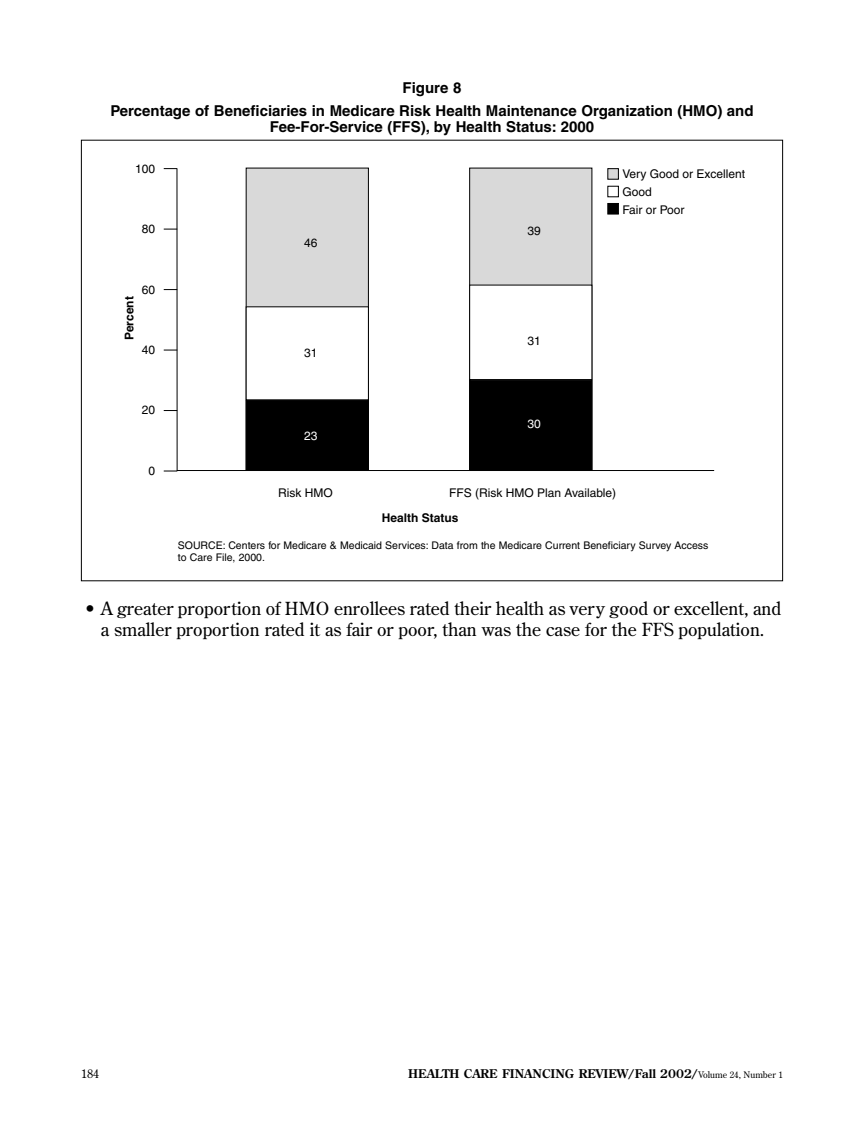
<style>
.page{position:relative;width:864px;height:1134px;background:#fff}
.page>*{position:absolute;margin:0;border:0;box-sizing:border-box;transform-origin:0 0}
.t1{font:18px/21px "Century Old Style";color:#000;text-align:center}
.t2{font:700 15px/22.5px "Helvetica";color:#000;text-align:center}
.t3{font:12px/18px "Helvetica";color:#000}
.t4{font:700 12px "Century Old Style";color:#000}
.t5{font:700 12px "Helvetica";color:#000}
.t6{font:12px "Helvetica";color:#fff}
.t7{font:12px "Century Old Style";color:#000}
.t8{font:10.5px/12px "Helvetica";color:#000}
.s1{font-weight:400;font-size:9px}
</style>
<div class="page">
<svg style="left:164px;top:471px;width:13px;height:1px"></svg>
<svg style="left:164px;top:168px;width:13px;height:1px"></svg>
<hr style="left:177px;top:169px;width:1px;height:302px;background:#000">
<hr style="left:177px;top:470px;width:537px;height:1px;background:#000">
<svg style="left:164px;top:410px;width:13px;height:1px"></svg>
<svg style="left:164px;top:229px;width:13px;height:1px"></svg>
<svg style="left:164px;top:289px;width:13px;height:1px"></svg>
<svg style="left:164px;top:350px;width:13px;height:1px"></svg>
<div style="left:607px;top:168px;width:12px;height:12px;background:#d9d9d9;border:1px solid #000"></div>
<div style="left:607px;top:186px;width:12px;height:11px;background:#fff;border:1px solid #000"></div>
<div style="left:607px;top:203px;width:12px;height:11px;background:#000;border:1px solid #000"></div>
<div style="left:246px;top:168px;width:123px;height:303px;background:#d9d9d9;border:1px solid #000"></div>
<div style="left:246px;top:306px;width:123px;height:94px;background:#fff"></div>
<div style="left:246px;top:400px;width:123px;height:71px;background:#000"></div>
<div style="left:469px;top:168px;width:123px;height:303px;background:#d9d9d9;border:1px solid #000"></div>
<div style="left:469px;top:285px;width:123px;height:95px;background:#fff;border:1px solid #000"></div>
<div style="left:469px;top:380px;width:123px;height:91px;background:#000;border:1px solid #000"></div>
<p class="t2" style="left:110px;top:78px;width:645px">Figure 8<br>Percentage of Beneficiaries in Medicare Risk Health Maintenance Organization (HMO) and</p>
<p class="t2" style="left:270px;top:117px;width:326px">Fee-For-Service (FFS), by Health Status: 2000</p>
<p class="t3" style="left:135px;top:161px;width:22px">100</p>
<p class="t3" style="left:622px;top:166px;width:124px">Very Good or Excellent<br>Good<br>Fair or Poor</p>
<p class="t3" style="left:142px;top:221px;width:15px">80</p>
<p class="t5" style="left:125px;top:340px;width:45px;rotate:-90deg">Percent</p>
<p class="t3" style="left:142px;top:282px;width:15px">60</p>
<p class="t3" style="left:142px;top:342px;width:15px">40</p>
<p class="t3" style="left:142px;top:402px;width:15px">20</p>
<p class="t3" style="left:149px;top:462px;width:8px">0</p>
<p class="t3" style="left:304px;top:235px;width:15px">46</p>
<p class="t3" style="left:304px;top:345px;width:15px">31</p>
<p class="t6" style="left:304px;top:432px;width:15px">23</p>
<p class="t3" style="left:528px;top:223px;width:15px">39</p>
<p class="t3" style="left:528px;top:333px;width:15px">31</p>
<p class="t6" style="left:528px;top:420px;width:15px">30</p>
<p class="t3" style="left:278px;top:485px;width:56px">Risk HMO</p>
<p class="t3" style="left:449px;top:485px;width:169px">FFS (Risk HMO Plan Available)</p>
<p class="t5" style="left:382px;top:513px;width:78px">Health Status</p>
<p class="t8" style="left:178px;top:540px;width:532px">SOURCE: Centers for Medicare &amp; Medicaid Services: Data from the Medicare Current Beneficiary Survey Access to Care File, 2000.</p>
<p class="t1" style="left:84px;top:600px;width:699px">• A greater proportion of HMO enrollees rated their health as very good or excellent, and a smaller proportion rated it as fair or poor, than was the case for the FFS population.</p>
<p class="t7" style="left:81px;top:1069px;width:19px">184</p>
<p class="t4" style="left:408px;top:1069px;width:376px">HEALTH CARE FINANCING REVIEW/Fall 2002/<span class="s1">Volume 24, Number 1</span></p>
</div>
